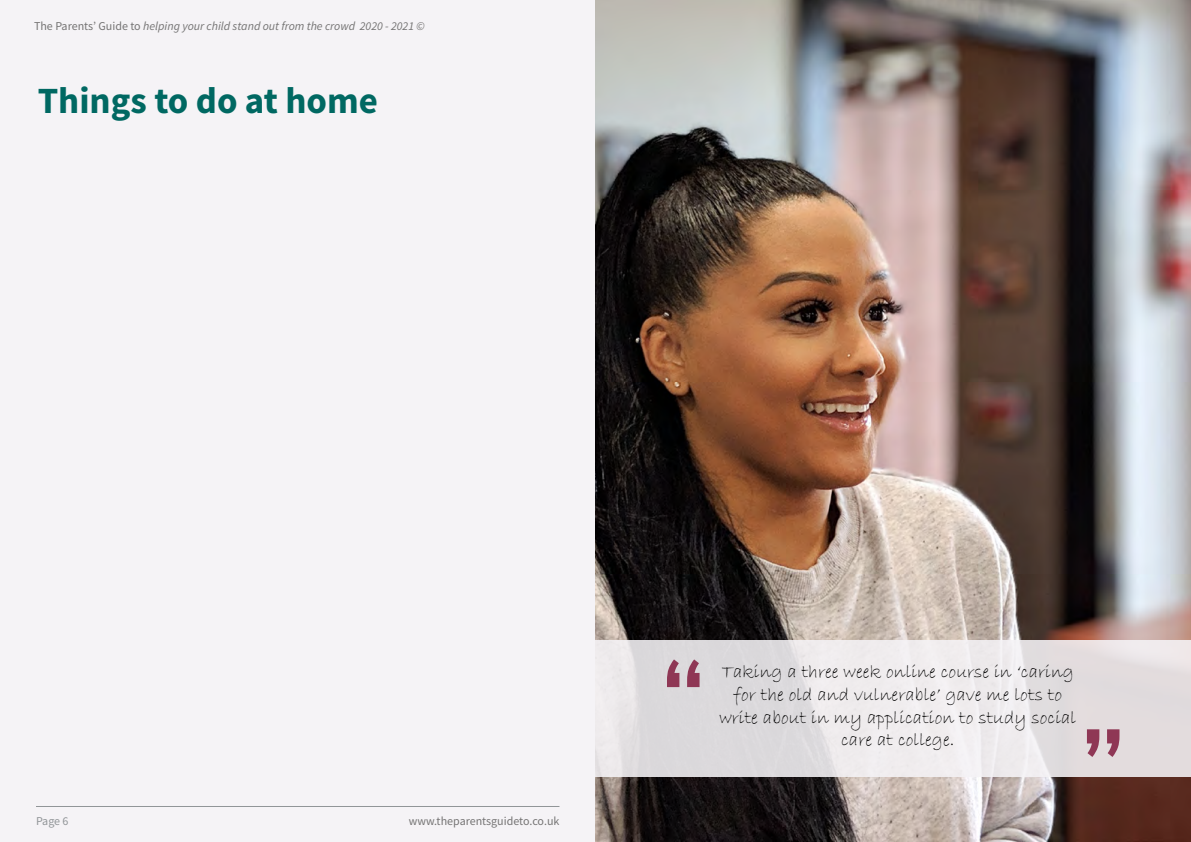
<style>
.page{position:relative;width:1191px;height:842px;background:#fff}
.page>*{position:absolute;margin:0;border:0;box-sizing:border-box;transform-origin:0 0}
.t1{font:700 101px "Century Gothic";color:#8f3755}
.t2{font:700 37px "Source Sans Pro";color:#006862}
.t3{font:19px/22.8px "Bradley Hand ITC";color:#000;text-align:center}
.t4{font:italic 12px "Source Sans Pro";color:#757474}
.t5{font:12px "Source Sans Pro";color:#757474}
.t6{font:12px "Source Sans Pro";color:#919598}
.s1{font-style:normal}
</style>
<div class="page">
<div style="left:0;top:0;width:597px;height:842px;background:#f5f3f6"></div>
<hr style="left:36px;top:806px;width:523px;height:1px;background:#919598">
<img style="left:595px;top:0;width:596px;height:842px">
<svg style="left:595px;top:640px;width:596px;height:136px;background:#e5e2e4"></svg>
<p class="t4" style="left:34px;top:18px;width:392px"><span class="s1">The Parents’ Guide to</span> helping your child stand out from the crowd 2020 - 2021 ©</p>
<h2 class="t2" style="left:38px;top:75px;width:342px">Things to do at home</h2>
<p class="t6" style="left:36px;top:814px;width:34px">Page 6</p>
<p class="t5" style="left:409px;top:814px;width:152px">www.theparentsguideto.co.uk</p>
<h1 class="t1" style="left:659px;top:620px;width:50px">“</h1>
<p class="t3" style="left:722px;top:661px;width:353px">Taking a three week online course in ‘caring for the old and vulnerable’ gave me lots to</p>
<p class="t3" style="left:719px;top:706px;width:358px">write about in my application to study social care at college.</p>
<h1 class="t1" style="left:1127px;top:796px;width:50px;rotate:-180deg">“</h1>
</div>
